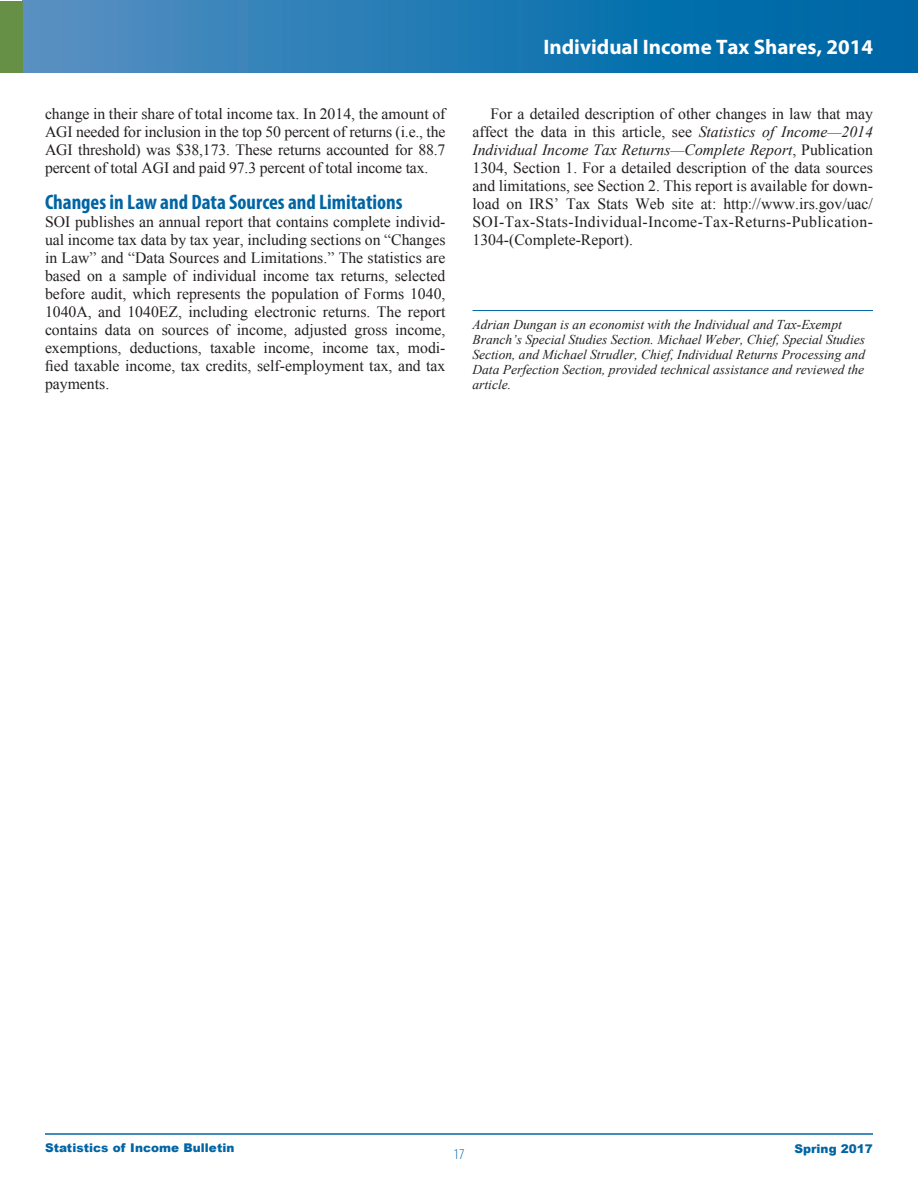
<style>
.page{position:relative;width:918px;height:1188px;background:#fff}
.page>*{position:absolute;margin:0;border:0;box-sizing:border-box;transform-origin:0 0}
.t1{font:700 condensed 21px "Myriad Pro";color:#0065a4}
.t2{font:700 21px "Myriad Pro";color:#fff}
.t3{font:15.75px/18px "Times New Roman";color:#231f20;text-align:justify}
.t4{font:300 condensed 15px "Myriad Pro";color:#0065a4}
.t5{font:italic 13.5px/15px "Times New Roman";color:#231f20}
.t6{font:900 12px "Arial";letter-spacing:.005em;color:#0065a4}
.s1{font-style:italic}
</style>
<div class="page">
<div style="left:22px;top:1px;width:896px;height:72px;background:linear-gradient(to right,#5490c2,#0064a4)"></div>
<div style="left:0;top:1px;width:22px;height:72px;background:#669046"></div>
<hr style="left:45px;top:1133px;width:828px;height:2px;background:#0065a4">
<hr style="left:472px;top:310px;width:401px;height:1px;background:#0065a4">
<p class="t3" style="left:45px;top:104px;width:402px">change in their share of total income tax. In 2014, the amount of AGI needed for inclusion in the top 50 percent of returns (i.e., the AGI threshold) was $38,173. These returns accounted for 88.7 percent of total AGI and paid 97.3 percent of total income tax.</p>
<h1 class="t1" style="left:45px;top:189px;width:359px">Changes in Law and Data Sources and Limitations</h1>
<p class="t3" style="left:45px;top:212px;width:402px">SOI publishes an annual report that contains complete individ&shy;ual income tax data by tax year, including sections on “Changes in Law” and “Data Sources and Limitations.” The statistics are based on a sample of individual income tax returns, selected before audit, which represents the population of Forms 1040, 1040A, and 1040EZ, including electronic returns. The report contains data on sources of income, adjusted gross income, exemptions, deductions, taxable income, income tax, modi&shy;fied taxable income, tax credits, self-employment tax, and tax payments.</p>
<h1 class="t2" style="left:543px;top:33px;width:331px">Individual Income Tax Shares, 2014</h1>
<p class="t3" style="left:472px;top:104px;width:402px;text-indent:18px">For a detailed description of other changes in law that may affect the data in this article, see <span class="s1">Statistics of Income—2014<br>Individual Income Tax Returns—Complete Report</span>, Publication 1304, Section 1. For a detailed description of the data sources and limitations, see Section 2. This report is available for down&shy;load on IRS’ Tax Stats Web site at: http://www.irs.gov/uac/ SOI-Tax-Stats-Individual-Income-Tax-Returns-Publication-1304-(Complete-Report).</p>
<p class="t5" style="left:472px;top:317px;width:394px">Adrian Dungan is an economist with the Individual and Tax-Exempt Branch’s Special Studies Section. Michael Weber, Chief, Special Studies Section, and Michael Strudler, Chief, Individual Returns Processing and Data Perfection Section, provided technical assistance and reviewed the article.</p>
<p class="t6" style="left:45px;top:1139px;width:191px">Statistics of Income Bulletin</p>
<p class="t4" style="left:454px;top:1145px;width:12px">17</p>
<p class="t6" style="left:794px;top:1140px;width:80px">Spring 2017</p>
</div>
